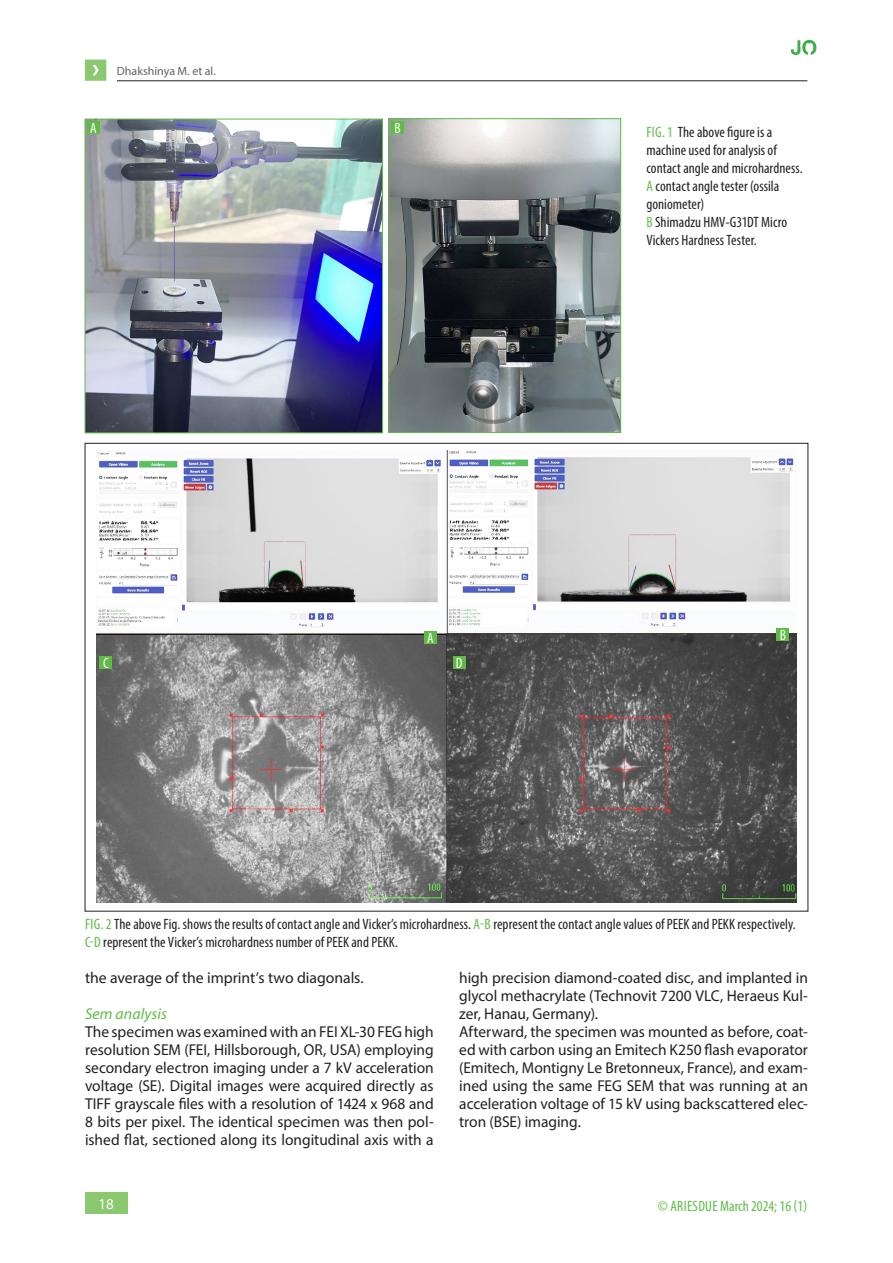
<style>
.page{position:relative;width:893px;height:1263px;background:#fff}
.page>*{position:absolute;margin:0;border:0;box-sizing:border-box;transform-origin:0 0}
.t1{font:15.75px/18px "Myriad Pro";letter-spacing:-.005em;color:#231f20;text-align:justify}
.t2{font:italic 15.75px "Myriad Pro";letter-spacing:.005em;color:#60bb46}
.t3{font:condensed 15px/18px "Myriad Pro";letter-spacing:.005em;color:#231f20}
.t4{font:condensed 15px "Myriad Pro";color:#60bb46}
.t5{font:condensed 15px "Myriad Pro";color:#fff}
.t6{font:15px "Myriad Pro";color:#fff}
.t7{font:12px "Myriad Pro";color:#636366}
.s1{color:#60bb46}
</style>
<div class="page">
<svg style="left:85px;top:60px;width:21px;height:21px"></svg>
<hr style="left:117px;top:81px;width:690px;height:1px;background:#231f20">
<div style="left:85px;top:1193px;width:43px;height:21px;background:#8ac96f"></div>
<svg style="left:791px;top:40px;width:25px;height:15px"></svg>
<img style="left:87px;top:121px;width:294px;height:310px">
<div style="left:85px;top:119px;width:298px;height:314px;border:1px solid #60bb46"></div>
<img style="left:391px;top:120px;width:228px;height:311px">
<div style="left:389px;top:118px;width:232px;height:315px;border:1px solid #60bb46"></div>
<div style="left:87px;top:121px;width:13px;height:13px;background:#60bb46"></div>
<div style="left:391px;top:121px;width:13px;height:13px;background:#60bb46"></div>
<img style="left:96px;top:451px;width:701px;height:452px">
<div style="left:424px;top:631px;width:13px;height:13px;background:#60bb46"></div>
<div style="left:776px;top:628px;width:13px;height:13px;background:#60bb46"></div>
<div style="left:99px;top:656px;width:13px;height:12px;background:#60bb46"></div>
<div style="left:453px;top:656px;width:13px;height:12px;background:#60bb46"></div>
<p class="t7" style="left:117px;top:63px;width:100px">Dhakshinya M. et al.</p>
<p class="t5" style="left:90px;top:119px;width:8px">A</p>
<p class="t5" style="left:394px;top:119px;width:8px">B</p>
<p class="t3" style="left:646px;top:123px;width:158px"><span class="s1">FIG. 1</span> The above figure is a machine used for analysis of contact angle and microhardness.<br><span class="s1">A</span> contact angle tester (ossila goniometer)<br><span class="s1">B</span> Shimadzu HMV-G31DT Micro<br>Vickers Hardness Tester.</p>
<p class="t5" style="left:427px;top:629px;width:8px">A</p>
<p class="t5" style="left:780px;top:626px;width:8px">B</p>
<p class="t5" style="left:103px;top:654px;width:7px">C</p>
<p class="t5" style="left:456px;top:654px;width:8px">D</p>
<p class="t3" style="left:85px;top:915px;width:712px"><span class="s1">FIG. 2</span> The above Fig. shows the results of contact angle and Vicker’s microhardness. <span class="s1">A-B</span> represent the contact angle values of PEEK and PEKK respectively.<br><span class="s1">C-D</span> represent the Vicker’s microhardness number of PEEK and PEKK.</p>
<p class="t1" style="left:85px;top:969px;width:280px">the average of the imprint’s two diagonals.</p>
<p class="t2" style="left:85px;top:1004px;width:83px">Sem analysis</p>
<p class="t1" style="left:85px;top:1023px;width:350px">The specimen was examined with an FEI XL-30 FEG high resolution SEM (FEI, Hillsborough, OR, USA) employing secondary electron imaging under a 7 kV acceleration voltage (SE). Digital images were acquired directly as TIFF grayscale files with a resolution of 1424 x 968 and 8 bits per pixel. The identical specimen was then pol&shy;ished flat, sectioned along its longitudinal axis with a</p>
<p class="t1" style="left:459px;top:969px;width:350px;text-align:left">high precision diamond-coated disc, and implanted in glycol methacrylate (Technovit 7200 VLC, Heraeus Kul&shy;zer, Hanau, Germany).<br>Afterward, the specimen was mounted as before, coat&shy;ed with carbon using an Emitech K250 flash evaporator (Emitech, Montigny Le Bretonneux, France), and exam&shy;ined using the same FEG SEM that was running at an acceleration voltage of 15 kV using backscattered elec&shy;tron (BSE) imaging.</p>
<p class="t6" style="left:99px;top:1195px;width:17px">18</p>
<p class="t4" style="left:658px;top:1196px;width:151px">© ARIESDUE March 2024; 16 (1)</p>
</div>
